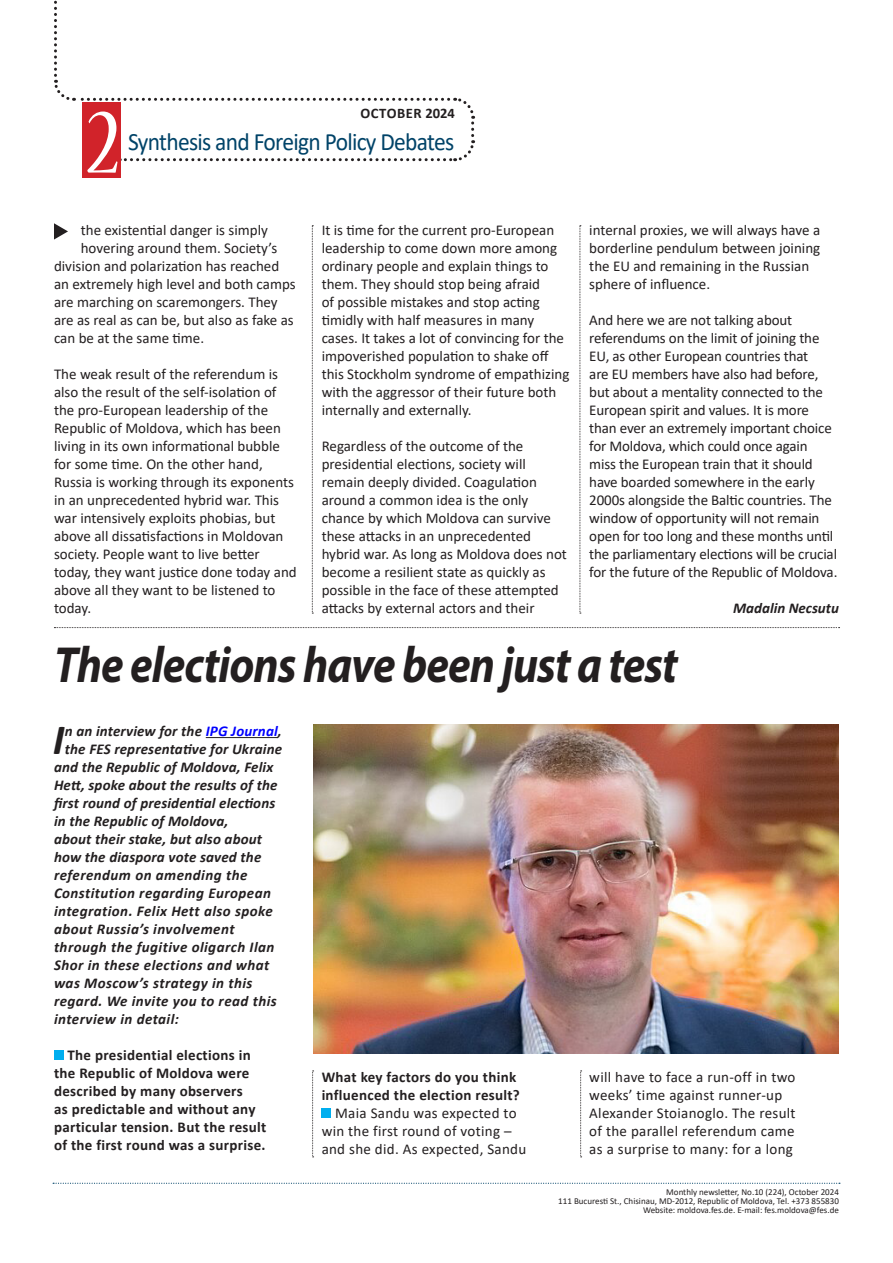
<style>
.page{position:relative;width:893px;height:1263px;background:#fff}
.page>*{position:absolute;margin:0;border:0;box-sizing:border-box;transform-origin:0 0}
.t1{font:condensed 102px "Nueva Std";color:#fff}
.INTERTITLU{font:italic 700 51px "Myriad Pro";letter-spacing:-.02em;color:#231f20;scale:.88 1}
.MANSHETA{font:italic 700 43.35px "Calibri";color:#231f20}
.t2{font:25.05px "Calibri";letter-spacing:-.03em;color:#014368;scale:.94 1}
.texte{font:15px/18px "Calibri";color:#231f20}
.MANSHETA-2{font:italic 700 15px "Calibri";letter-spacing:.02em;color:#231f20}
.texte-2{font:700 15px/18px "Calibri";letter-spacing:.02em;color:#231f20}
.texte-3{font:15px/18px "Calibri";letter-spacing:.02em;color:#231f20}
.texte-4{font:italic 700 15px "Calibri";color:#231f20}
.t3{font:700 14.55px "Calibri";letter-spacing:.04em;color:#231f20}
.t4{font:9px/9px "Calibri";color:#231f20;text-align:right}
.s1{color:#00f}
</style>
<div class="page">
<svg style="left:53px;top:1183px;width:787px;height:1px"></svg>
<svg style="left:54px;top:0;width:422px;height:163px"></svg>
<div style="left:82px;top:102px;width:38px;height:76px;background:#d1232a"></div>
<svg style="left:54px;top:223px;width:14px;height:17px"></svg>
<svg style="left:312px;top:225px;width:1px;height:389px"></svg>
<svg style="left:580px;top:225px;width:1px;height:389px"></svg>
<svg style="left:54px;top:627px;width:786px;height:1px"></svg>
<hr style="left:206px;top:737px;width:72px;height:1px;background:#231f20">
<div style="left:54px;top:1050px;width:10px;height:10px;background:#00aeef"></div>
<div style="left:322px;top:1108px;width:9px;height:10px;background:#00aeef"></div>
<svg style="left:580px;top:1070px;width:2px;height:87px"></svg>
<svg style="left:312px;top:1070px;width:2px;height:87px"></svg>
<img style="left:313px;top:725px;width:526px;height:328px">
<p class="t1" style="left:87px;top:96px;width:34px">2</p>
<p class="t3" style="left:360px;top:103px;width:96px">OCTOBER 2024</p>
<h3 class="t2" style="left:128px;top:124px;width:349px">Synthesis and Foreign Policy Debates</h3>
<p class="texte" style="left:81px;top:220px;width:189px">the existential danger is simply</p>
<p class="texte" style="left:81px;top:238px;width:198px">hovering around them. Society’s</p>
<p class="texte" style="left:54px;top:256px;width:227px">division and polarization has reached</p>
<p class="texte" style="left:54px;top:274px;width:243px">an extremely high level and both camps</p>
<p class="texte" style="left:54px;top:292px;width:225px">are marching on scaremongers. They</p>
<p class="texte" style="left:54px;top:310px;width:241px">are as real as can be, but also as fake as</p>
<p class="texte" style="left:54px;top:328px;width:152px">can be at the same time.</p>
<p class="texte" style="left:54px;top:364px;width:244px">The weak result of the referendum is also the result of the self-isolation of the pro-European leadership of the Republic of Moldova, which has been living in its own informational bubble for some time. On the other hand, Russia is working through its exponents in an unprecedented hybrid war. This war intensively exploits phobias, but above all dissatisfactions in Moldovan society. People want to live better today, they want justice done today and above all they want to be listened to today.</p>
<p class="texte" style="left:322px;top:220px;width:249px">It is time for the current pro-European leadership to come down more among ordinary people and explain things to them. They should stop being afraid<br>of possible mistakes and stop acting timidly with half measures in many cases. It takes a lot of convincing for the impoverished population to shake off this Stockholm syndrome of empathizing with the aggressor of their future both internally and externally.</p>
<p class="texte" style="left:322px;top:436px;width:247px">Regardless of the outcome of the presidential elections, society will remain deeply divided. Coagulation around a common idea is the only chance by which Moldova can survive these attacks in an unprecedented hybrid war. As long as Moldova does not become a resilient state as quickly as possible in the face of these attempted attacks by external actors and their</p>
<p class="texte" style="left:589px;top:220px;width:232px">internal proxies, we will always have a borderline pendulum between joining the EU and remaining in the Russian sphere of influence.</p>
<p class="texte" style="left:589px;top:310px;width:250px">And here we are not talking about referendums on the limit of joining the EU, as other European countries that<br>are EU members have also had before, but about a mentality connected to the European spirit and values. It is more than ever an extremely important choice for Moldova, which could once again miss the European train that it should have boarded somewhere in the early 2000s alongside the Baltic countries. The window of opportunity will not remain open for too long and these months until the parliamentary elections will be crucial for the future of the Republic of Moldova.</p>
<p class="texte-4" style="left:733px;top:597px;width:107px">Madalin Necsutu</p>
<p class="INTERTITLU" style="left:54px;top:632px;width:710px">The elections have been just a test</p>
<p class="MANSHETA" style="left:53px;top:709px;width:13px">I</p>
<p class="MANSHETA-2" style="left:65px;top:720px;width:218px">n an interview for the <span class="s1">IPG Journal</span>,</p>
<p class="MANSHETA-2" style="left:65px;top:738px;width:219px">the FES representative for Ukraine</p>
<p class="MANSHETA-2" style="left:54px;top:756px;width:221px">and the Republic of Moldova, Felix</p>
<p class="MANSHETA-2" style="left:54px;top:774px;width:225px">Hett, spoke about the results of the</p>
<p class="MANSHETA-2" style="left:54px;top:792px;width:223px">first round of presidential elections</p>
<p class="MANSHETA-2" style="left:54px;top:810px;width:176px">in the Republic of Moldova,</p>
<p class="MANSHETA-2" style="left:54px;top:828px;width:210px">about their stake, but also about</p>
<p class="MANSHETA-2" style="left:54px;top:846px;width:209px">how the diaspora vote saved the</p>
<p class="MANSHETA-2" style="left:54px;top:864px;width:195px">referendum on amending the</p>
<p class="MANSHETA-2" style="left:54px;top:882px;width:218px">Constitution regarding European</p>
<p class="MANSHETA-2" style="left:54px;top:900px;width:220px">integration. Felix Hett also spoke</p>
<p class="MANSHETA-2" style="left:54px;top:918px;width:182px">about Russia’s involvement</p>
<p class="MANSHETA-2" style="left:54px;top:936px;width:222px">through the fugitive oligarch Ilan</p>
<p class="MANSHETA-2" style="left:54px;top:954px;width:217px">Shor in these elections and what</p>
<p class="MANSHETA-2" style="left:54px;top:972px;width:200px">was Moscow’s strategy in this</p>
<p class="MANSHETA-2" style="left:54px;top:990px;width:224px">regard. We invite you to read this</p>
<p class="MANSHETA-2" style="left:54px;top:1008px;width:127px">interview in detail:</p>
<p class="texte-2" style="left:54px;top:1046px;width:214px;text-indent:14px">The presidential elections in the Republic of Moldova were described by many observers<br>as predictable and without any particular tension. But the result of the first round was a surprise.</p>
<p class="texte-2" style="left:322px;top:1068px;width:200px">What key factors do you think influenced the election result?</p>
<p class="texte-3" style="left:322px;top:1103px;width:206px;text-indent:14px">Maia Sandu was expected to win the first round of voting – and she did. As expected, Sandu</p>
<p class="texte-3" style="left:589px;top:1067px;width:208px">will have to face a run-off in two weeks’ time against runner-up<br>Alexander Stoianoglo. The result of the parallel referendum came as a surprise to many: for a long</p>
<p class="t4" style="left:558px;top:1187px;width:282px">Monthly newsletter, No.10 (224), October 2024<br>111 Bucuresti St., Chisinau, MD-2012, Republic of Moldova, Tel. +373 855830<br>Website: moldova.fes.de. E-mail: fes.moldova@fes.de</p>
</div>
